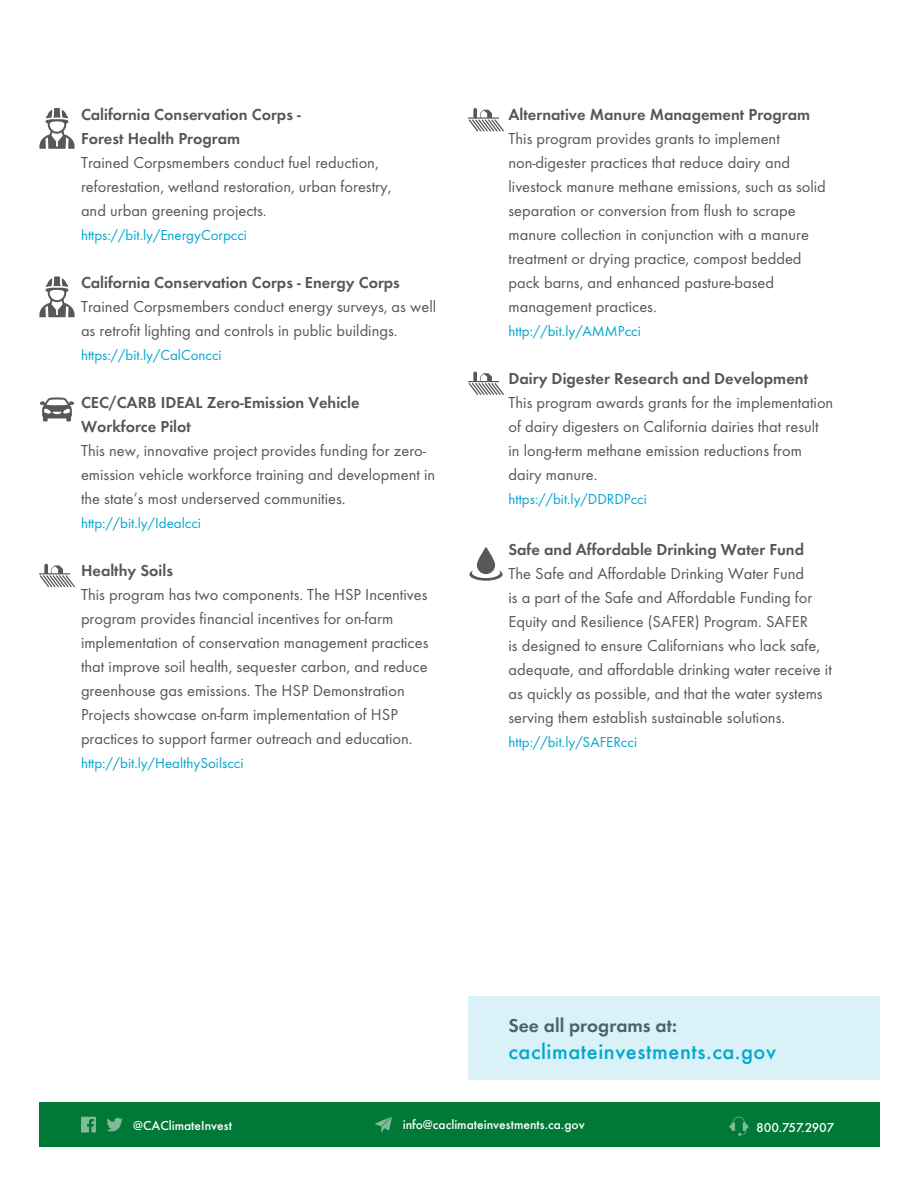
<style>
.page{position:relative;width:918px;height:1188px;background:#fff}
.page>*{position:absolute;margin:0;border:0;box-sizing:border-box;transform-origin:0 0}
.Body{font:500 22.5px "Futura EF";letter-spacing:.025em;color:#00a7cf}
.Body-2{font:600 19.5px "Futura EF";color:#54575a}
.Body-3{font:16.5px/24px "Futura EF";color:#54575a}
.Body-4{font:600 16.5px/24px "Futura EF";color:#54575a}
.Body-5{font:15px "Futura EF";color:#00a7cf}
.t1{font:500 13.5px "Futura EF";color:#fff}
</style>
<div class="page">
<div style="left:39px;top:1102px;width:840px;height:44px;background:#007836"></div>
<svg style="left:39px;top:276px;width:36px;height:41px"></svg>
<svg style="left:107px;top:1118px;width:16px;height:13px"></svg>
<svg style="left:81px;top:1117px;width:15px;height:16px"></svg>
<svg style="left:729px;top:1117px;width:19px;height:19px"></svg>
<svg style="left:375px;top:1117px;width:17px;height:15px"></svg>
<svg style="left:40px;top:397px;width:34px;height:25px"></svg>
<div style="left:468px;top:997px;width:411px;height:83px;background:#d9f1f7"></div>
<svg style="left:469px;top:547px;width:34px;height:34px"></svg>
<svg style="left:468px;top:372px;width:36px;height:23px"></svg>
<svg style="left:39px;top:108px;width:36px;height:41px"></svg>
<svg style="left:468px;top:108px;width:36px;height:23px"></svg>
<svg style="left:39px;top:564px;width:36px;height:23px"></svg>
<h3 class="Body-4" style="left:81px;top:103px;width:221px">California Conservation Corps -<br>Forest Health Program</h3>
<p class="Body-3" style="left:81px;top:151px;width:312px">Trained Corpsmembers conduct fuel reduction, reforestation, wetland restoration, urban forestry, and urban greening projects.</p>
<p class="Body-5" style="left:81px;top:227px;width:168px">https://bit.ly/EnergyCorpcci</p>
<p class="Body-4" style="left:81px;top:271px;width:321px">California Conservation Corps - Energy Corps</p>
<p class="Body-3" style="left:81px;top:295px;width:357px">Trained Corpsmembers conduct energy surveys, as well as retrofit lighting and controls in public buildings.</p>
<p class="Body-5" style="left:81px;top:347px;width:142px">https://bit.ly/CalConcci</p>
<p class="Body-4" style="left:81px;top:391px;width:280px">CEC/CARB IDEAL Zero-Emission Vehicle<br>Workforce Pilot</p>
<p class="Body-3" style="left:81px;top:439px;width:356px">This new, innovative project provides funding for zero&shy;emission vehicle workforce training and development in the state’s most underserved communities.</p>
<h3 class="Body-5" style="left:81px;top:515px;width:122px">http://bit.ly/Idealcci</h3>
<h3 class="Body-4" style="left:81px;top:559px;width:94px">Healthy Soils</h3>
<p class="Body-3" style="left:81px;top:583px;width:349px">This program has two components. The HSP Incentives program provides financial incentives for on-farm implementation of conservation management practices that improve soil health, sequester carbon, and reduce greenhouse gas emissions. The HSP Demonstration Projects showcase on-farm implementation of HSP practices to support farmer outreach and education.</p>
<p class="Body-5" style="left:81px;top:755px;width:164px">http://bit.ly/HealthySoilscci</p>
<h3 class="Body-4" style="left:508px;top:103px;width:303px">Alternative Manure Management Program</h3>
<p class="Body-3" style="left:508px;top:127px;width:319px">This program provides grants to implement non-digester practices that reduce dairy and livestock manure methane emissions, such as solid separation or conversion from flush to scrape manure collection in conjunction with a manure treatment or drying practice, compost bedded pack barns, and enhanced pasture-based management practices.</p>
<p class="Body-5" style="left:508px;top:323px;width:134px">http://bit.ly/AMMPcci</p>
<h3 class="Body-4" style="left:508px;top:367px;width:301px">Dairy Digester Research and Development</h3>
<p class="Body-3" style="left:508px;top:391px;width:326px">This program awards grants for the implementation of dairy digesters on California dairies that result in long-term methane emission reductions from dairy manure.</p>
<p class="Body-5" style="left:508px;top:491px;width:140px">https://bit.ly/DDRDPcci</p>
<h3 class="Body-4" style="left:508px;top:538px;width:297px">Safe and Affordable Drinking Water Fund</h3>
<p class="Body-3" style="left:508px;top:562px;width:325px">The Safe and Affordable Drinking Water Fund<br>is a part of the Safe and Affordable Funding for Equity and Resilience (SAFER) Program. SAFER<br>is designed to ensure Californians who lack safe, adequate, and affordable drinking water receive it as quickly as possible, and that the water systems serving them establish sustainable solutions.</p>
<p class="Body-5" style="left:508px;top:734px;width:130px">http://bit.ly/SAFERcci</p>
<p class="Body-2" style="left:508px;top:1014px;width:170px">See all programs at:</p>
<p class="Body" style="left:508px;top:1039px;width:269px">caclimateinvestments.ca.gov</p>
<p class="t1" style="left:133px;top:1117px;width:100px">@CAClimateInvest</p>
<p class="t1" style="left:403px;top:1117px;width:183px">info@caclimateinvestments.ca.gov</p>
<p class="t1" style="left:756px;top:1119px;width:80px">800.757.2907</p>
</div>
